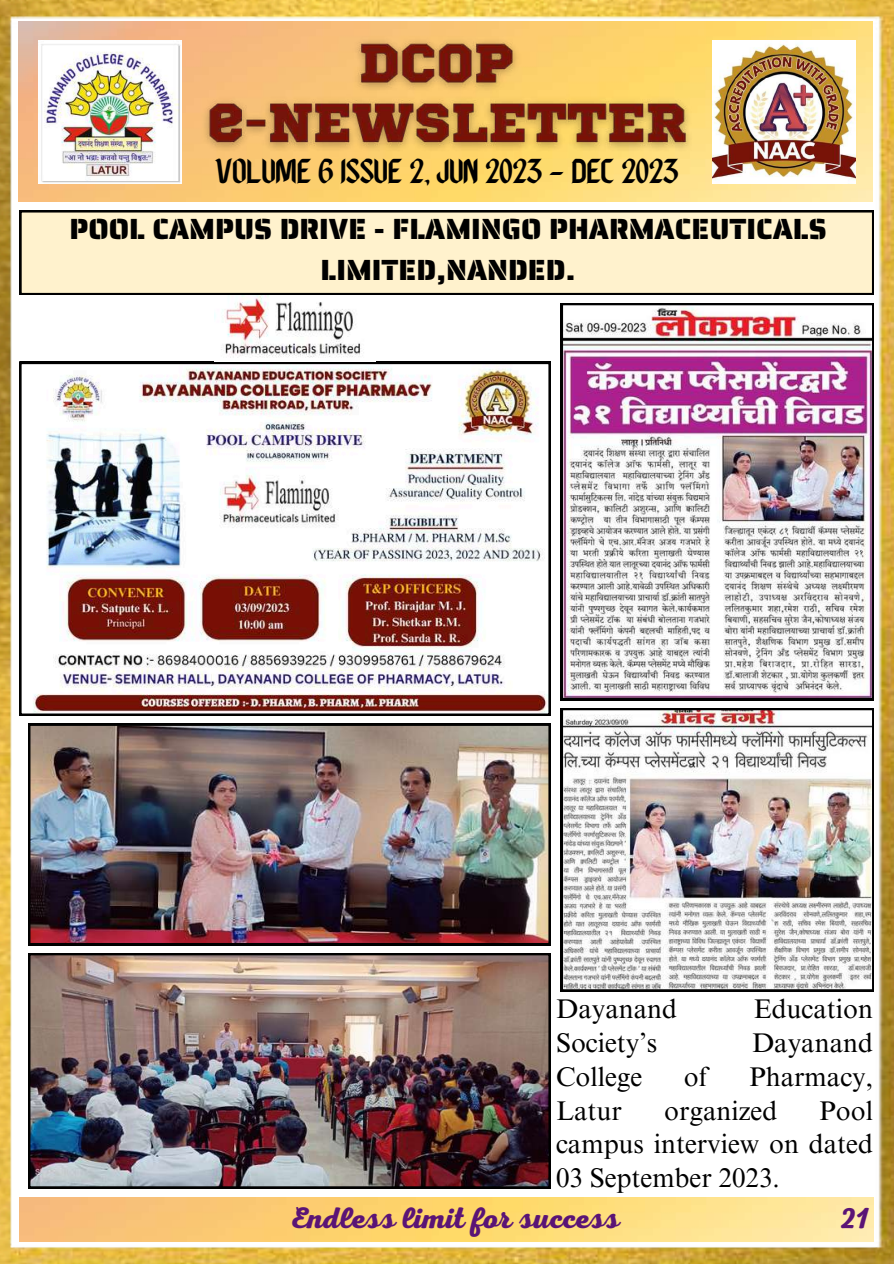
<style>
.page{position:relative;width:894px;height:1264px;background:#fff}
.page>*{position:absolute;margin:0;border:0;box-sizing:border-box;transform-origin:0 0}
.t1{font:900 34.5px "Martires Pro";color:#000}
.t2{font:700 30px "Nexa Script";color:#5a1476}
.t3{font:29.25px/40.5px "Saira Stencil One";color:#000;text-align:center}
.t4{font:27px/33.8px "Times NRMT Pro";color:#000;text-align:justify}
</style>
<div class="page">
<img style="left:0;top:0;width:893px;height:1263px">
<img style="left:18px;top:22px;width:854px;height:180px">
<img style="left:19px;top:1197px;width:854px;height:44px">
<img style="left:38px;top:40px;width:143px;height:143px">
<img style="left:712px;top:40px;width:143px;height:143px">
<img style="left:195px;top:30px;width:505px;height:128px">
<svg style="left:19px;top:210px;width:854px;height:85px;background:#f0e3c1"></svg>
<img style="left:19px;top:362px;width:531px;height:353px">
<img style="left:28px;top:723px;width:522px;height:222px">
<img style="left:560px;top:708px;width:313px;height:283px">
<img style="left:560px;top:303px;width:313px;height:397px">
<img style="left:28px;top:953px;width:522px;height:235px">
<img style="left:214px;top:296px;width:161px;height:65px">
<p class="t1" style="left:215px;top:148px;width:465px">VOLUME 6 ISSUE 2, JUN 2023 - DEC 2023</p>
<p class="t3" style="left:69px;top:209px;width:758px">POOL CAMPUS DRIVE - FLAMINGO PHARMACEUTICALS<br>LIMITED,NANDED.</p>
<p class="t4" style="left:556px;top:995px;width:122px">Dayanand</p>
<p class="t4" style="left:753px;top:995px;width:121px">Education</p>
<p class="t4" style="left:556px;top:1029px;width:102px">Society’s</p>
<p class="t4" style="left:751px;top:1029px;width:122px">Dayanand</p>
<p class="t4" style="left:556px;top:1063px;width:88px">College</p>
<p class="t4" style="left:683px;top:1063px;width:25px">of</p>
<p class="t4" style="left:749px;top:1063px;width:125px">Pharmacy,</p>
<p class="t4" style="left:556px;top:1096px;width:67px">Latur</p>
<p class="t4" style="left:664px;top:1096px;width:115px">organized</p>
<p class="t4" style="left:556px;top:1096px;width:318px;text-indent:263px">Pool campus interview on dated 03 September 2023.</p>
<p class="t2" style="left:289px;top:1201px;width:332px">Endless limit for success</p>
<p class="t2" style="left:840px;top:1201px;width:31px">21</p>
</div>
